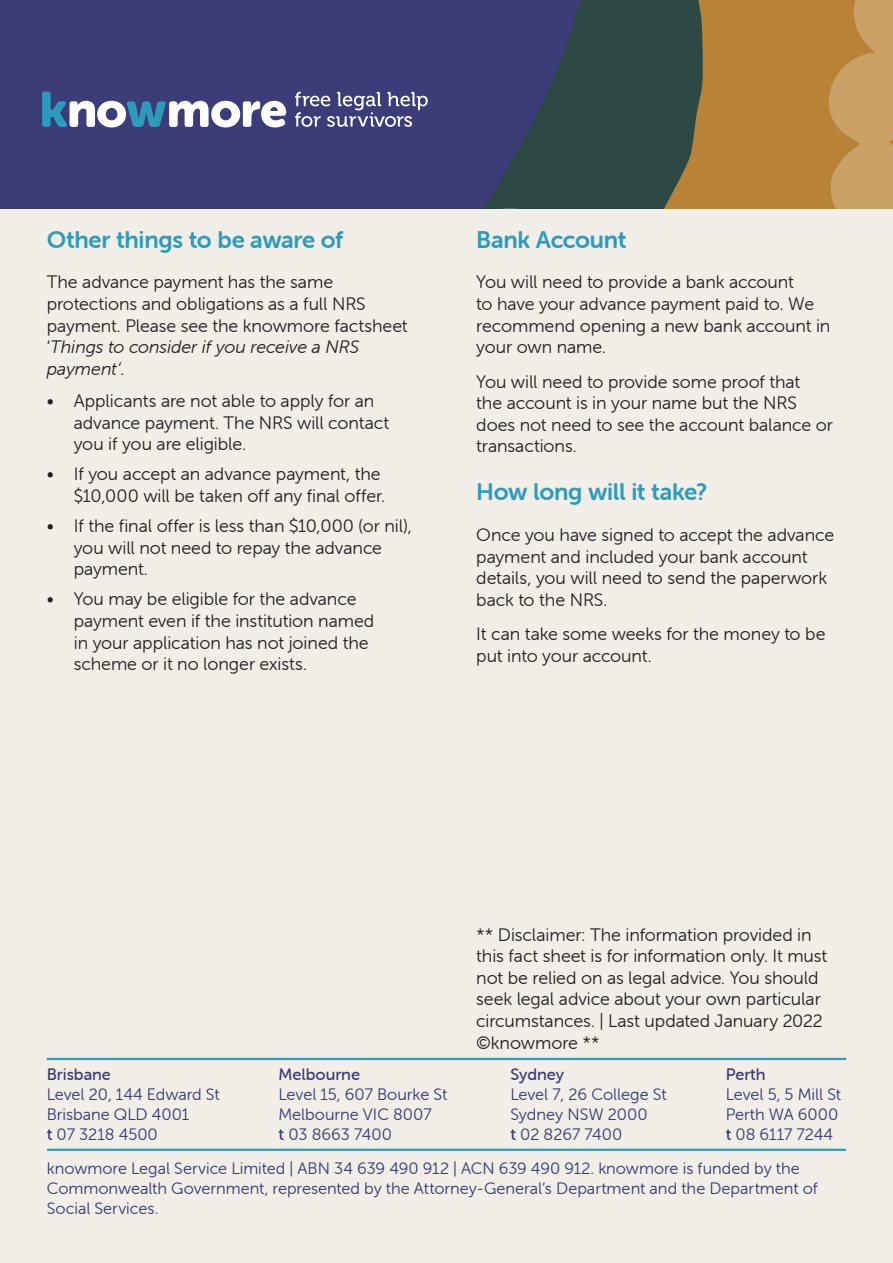
<style>
.page{position:relative;width:893px;height:1263px;background:#fff}
.page>*{position:absolute;margin:0;border:0;box-sizing:border-box;transform-origin:0 0}
.t1{font:24px "Museo Sans Rounded 700";letter-spacing:-.01em;color:#2d9bbc}
.Bullet{font:18px/21.6px "Museo Sans Rounded 300";letter-spacing:-.005em;color:#231f20}
.Footer_text{font:16.5px/19.8px "Museo Sans Rounded 300";color:#373975}
.Address_title{font:16.5px "Museo Sans Rounded 500";color:#373975}
.Address{font:16.5px "Museo Sans Rounded 300";color:#373975}
.s1{font-style:italic}
.s2{font-family:"Museo Sans Rounded 500"}
</style>
<div class="page">
<div style="left:0;top:5px;width:893px;height:1258px;background:#f1ede7"></div>
<svg style="left:583px;top:0;width:310px;height:208px;background:#887242"></svg>
<svg style="left:0;top:0;width:583px;height:208px;background:#3a3d73"></svg>
<hr style="left:47px;top:1058px;width:799px;height:2px;background:#2d9bbc">
<hr style="left:47px;top:1149px;width:799px;height:2px;background:#2d9bbc">
<svg style="left:42px;top:92px;width:244px;height:35px;background:#7c8caf"></svg>
<svg style="left:295px;top:92px;width:133px;height:35px;background:#696997"></svg>
<h2 class="t1" style="left:47px;top:226px;width:298px">Other things to be aware of</h2>
<p class="Bullet" style="left:47px;top:272px;width:362px">The advance payment has the same protections and obligations as a full NRS payment. Please see the knowmore factsheet ‘<span class="s1">Things to consider if you receive a NRS payment’</span>.</p>
<p class="Bullet" style="left:74px;top:390px;width:317px;text-indent:-27px">• Applicants are not able to apply for an advance payment. The NRS will contact you if you are eligible.</p>
<p class="Bullet" style="left:47px;top:463px;width:340px;text-align:right">• If you accept an advance payment, the $10,000 will be taken off any final offer.</p>
<p class="Bullet" style="left:74px;top:515px;width:340px;text-indent:-27px">• If the final offer is less than $10,000 (or nil), you will not need to repay the advance payment.</p>
<p class="Bullet" style="left:74px;top:588px;width:302px;text-indent:-27px">• You may be eligible for the advance payment even if the institution named in your application has not joined the scheme or it no longer exists.</p>
<h2 class="t1" style="left:476px;top:226px;width:152px">Bank Account</h2>
<p class="Bullet" style="left:476px;top:272px;width:356px">You will need to provide a bank account<br>to have your advance payment paid to. We recommend opening a new bank account in your own name.</p>
<p class="Bullet" style="left:476px;top:371px;width:358px">You will need to provide some proof that<br>the account is in your name but the NRS does not need to see the account balance or transactions.</p>
<h2 class="t1" style="left:476px;top:479px;width:233px">How long will it take?</h2>
<p class="Bullet" style="left:476px;top:524px;width:359px">Once you have signed to accept the advance payment and included your bank account details, you will need to send the paperwork back to the NRS.</p>
<p class="Bullet" style="left:476px;top:623px;width:351px">It can take some weeks for the money to be put into your account.</p>
<p class="Address_title" style="left:47px;top:1066px;width:66px">Brisbane</p>
<p class="Footer_text" style="left:47px;top:1085px;width:175px">Level 20, 144 Edward St</p>
<p class="Footer_text" style="left:47px;top:1105px;width:144px">Brisbane QLD 4001</p>
<p class="Footer_text" style="left:47px;top:1124px;width:113px"><span class="s2">t</span> 07 3218 4500</p>
<p class="Address_title" style="left:279px;top:1066px;width:83px">Melbourne</p>
<p class="Footer_text" style="left:279px;top:1085px;width:170px">Level 15, 607 Bourke St</p>
<p class="Footer_text" style="left:279px;top:1105px;width:155px">Melbourne VIC 8007</p>
<p class="Footer_text" style="left:279px;top:1124px;width:115px"><span class="s2">t</span> 03 8663 7400</p>
<p class="Bullet" style="left:476px;top:924px;width:353px">** Disclaimer: The information provided in this fact sheet is for information only. It must not be relied on as legal advice. You should seek legal advice about your own particular circumstances. | Last updated January 2022 ©knowmore **</p>
<p class="Address_title" style="left:510px;top:1066px;width:55px">Sydney</p>
<p class="Footer_text" style="left:510px;top:1085px;width:158px">Level 7, 26 College St<br>Sydney NSW 2000</p>
<p class="Address" style="left:510px;top:1125px;width:113px"><span class="s2">t</span> 02 8267 7400</p>
<p class="Address_title" style="left:726px;top:1066px;width:41px">Perth</p>
<p class="Footer_text" style="left:726px;top:1085px;width:117px">Level 5, 5 Mill St</p>
<p class="Footer_text" style="left:726px;top:1105px;width:114px">Perth WA 6000</p>
<p class="Footer_text" style="left:726px;top:1124px;width:109px"><span class="s2">t</span> 08 6117 7244</p>
<p class="Footer_text" style="left:47px;top:1159px;width:773px">knowmore Legal Service Limited | ABN 34 639 490 912 | ACN 639 490 912. knowmore is funded by the<br>Commonwealth Government, represented by the Attorney-General’s Department and the Department of<br>Social Services.</p>
</div>
